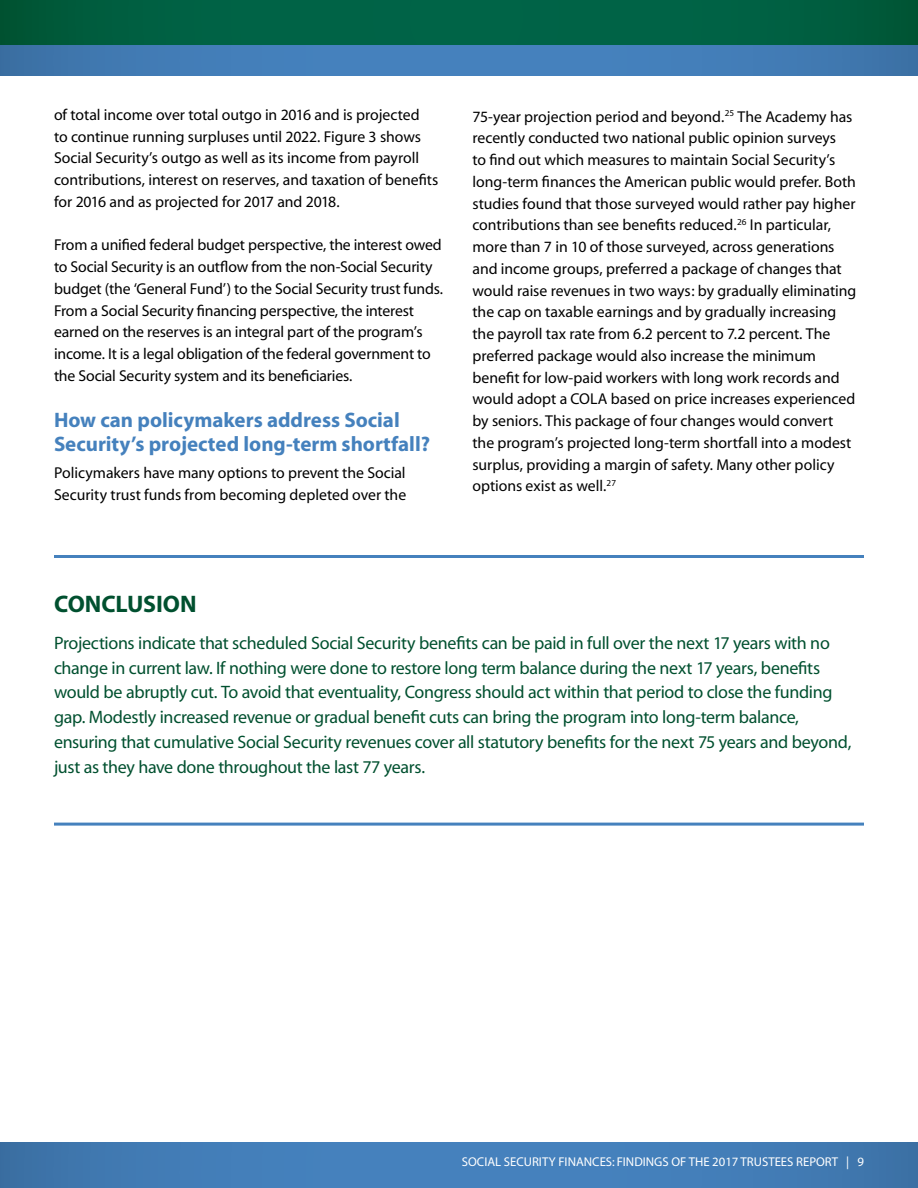
<style>
.page{position:relative;width:918px;height:1188px;background:#fff}
.page>*{position:absolute;margin:0;border:0;box-sizing:border-box;transform-origin:0 0}
.t1{font:700 24px "Myriad";color:#00502f}
.t2{font:700 21px/24px "Myriad";color:#4581bd}
.t3{font:18px/24.8px "Myriad";letter-spacing:-.02em;color:#00502f}
.t4{font:15.75px/21.8px "Myriad";letter-spacing:-.005em;color:#000}
.t5{font:12.75px "Myriad";color:#fff}
</style>
<div class="page">
<svg style="left:0;top:1143px;width:918px;height:45px;background:#427cb6"></svg>
<svg style="left:0;top:45px;width:918px;height:30px;background:#427cb6"></svg>
<svg style="left:2px;top:0;width:916px;height:45px;background:#006042"></svg>
<hr style="left:0;top:0;width:2px;height:45px;background:#005130">
<hr style="left:54px;top:555px;width:810px;height:3px;background:#4581bd">
<hr style="left:54px;top:823px;width:810px;height:3px;background:#4581bd">
<p class="t4" style="left:54px;top:104px;width:386px">of total income over total outgo in 2016 and is projected<br>to continue running surpluses until 2022. Figure 3 shows Social Security’s outgo as well as its income from payroll contributions, interest on reserves, and taxation of benefits for 2016 and as projected for 2017 and 2018.</p>
<p class="t4" style="left:54px;top:235px;width:391px">From a unified federal budget perspective, the interest owed to Social Security is an outflow from the non-Social Security budget (the ‘General Fund’) to the Social Security trust funds.<br>From a Social Security financing perspective, the interest earned on the reserves is an integral part of the program’s income. It is a legal obligation of the federal government to the Social Security system and its beneficiaries.</p>
<h2 class="t2" style="left:54px;top:408px;width:378px">How can policymakers address Social<br>Security’s projected long-term shortfall?</h2>
<p class="t4" style="left:54px;top:463px;width:354px">Policymakers have many options to prevent the Social<br>Security trust funds from becoming depleted over the</p>
<p class="t4" style="left:472px;top:106px;width:385px">75-year projection period and beyond.<sup>25</sup> The Academy has recently conducted two national public opinion surveys<br>to find out which measures to maintain Social Security’s long-term finances the American public would prefer. Both studies found that those surveyed would rather pay higher contributions than see benefits reduced.<sup>26</sup> In particular, more than 7 in 10 of those surveyed, across generations and income groups, preferred a package of changes that would raise revenues in two ways: by gradually eliminating the cap on taxable earnings and by gradually increasing the payroll tax rate from 6.2 percent to 7.2 percent. The preferred package would also increase the minimum benefit for low-paid workers with long work records and would adopt a COLA based on price increases experienced by seniors. This package of four changes would convert the program’s projected long-term shortfall into a modest surplus, providing a margin of safety. Many other policy options exist as well.<sup>27</sup></p>
<h1 class="t1" style="left:54px;top:592px;width:144px">Conclusion</h1>
<p class="t3" style="left:54px;top:631px;width:799px">Projections indicate that scheduled Social Security benefits can be paid in full over the next 17 years with no change in current law. If nothing were done to restore long term balance during the next 17 years, benefits would be abruptly cut. To avoid that eventuality, Congress should act within that period to close the funding gap. Modestly increased revenue or gradual benefit cuts can bring the program into long-term balance, ensuring that cumulative Social Security revenues cover all statutory benefits for the next 75 years and beyond, just as they have done throughout the last 77 years.</p>
<p class="t5" style="left:462px;top:1155px;width:14px">Social</p>
<p class="t5" style="left:504px;top:1155px;width:14px">Securit</p>
<p class="t5" style="left:549px;top:1155px;width:24px">y Finances</p>
<p class="t5" style="left:612px;top:1155px;width:18px">: Findin</p>
<p class="t5" style="left:654px;top:1155px;width:43px">gsof the</p>
<p class="t5" style="left:712px;top:1155px;width:43px">2017 Trustees</p>
<p class="t5" style="left:796px;top:1155px;width:15px">Report</p>
<p class="t5" style="left:846px;top:1155px;width:19px">| 9</p>
</div>
